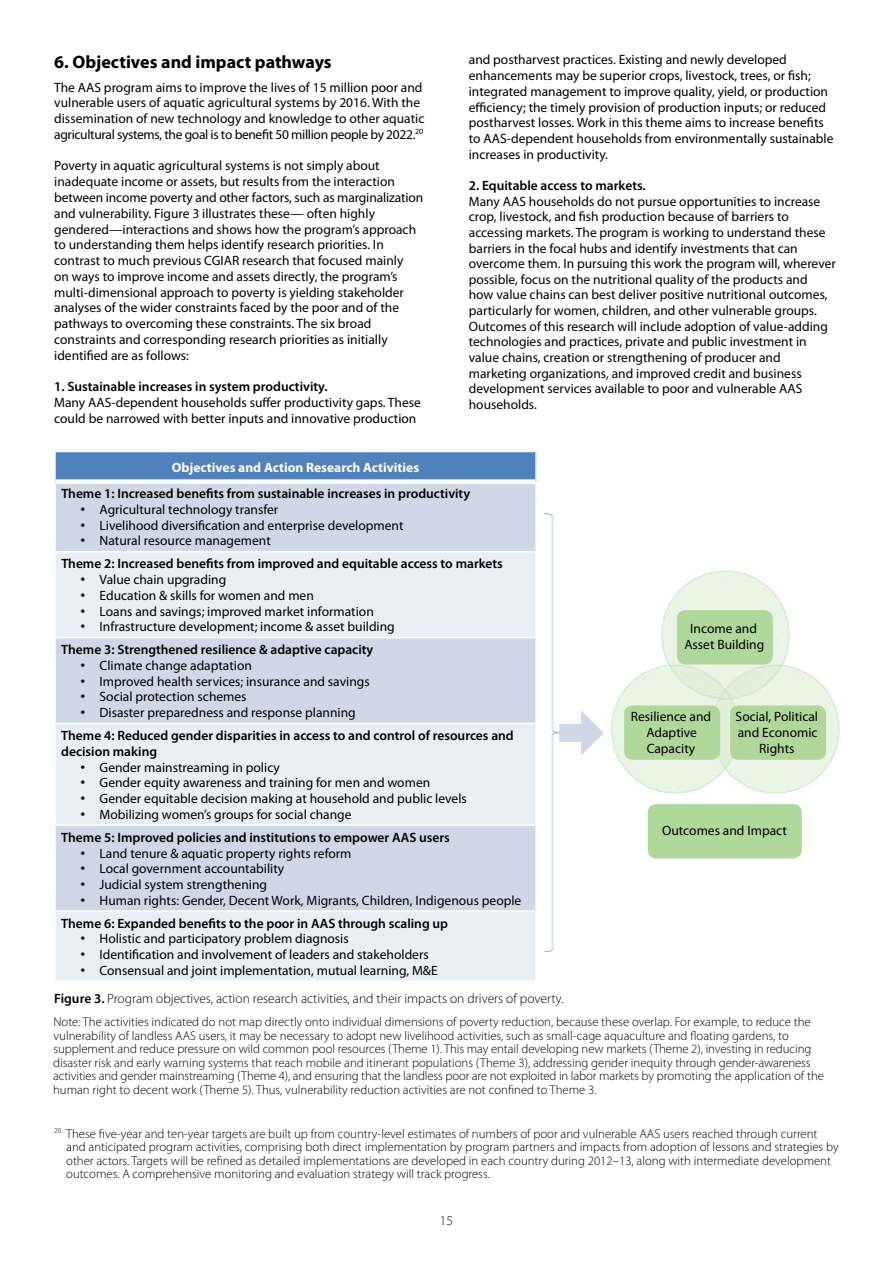
<style>
.page{position:relative;width:893px;height:1263px;background:#fff}
.page>*{position:absolute;margin:0;border:0;box-sizing:border-box;transform-origin:0 0}
.t1{font:700 18px "Myriad Pro";color:#000}
.t2{font:13.5px/15.8px "Myriad Pro";color:#000}
.t3{font:600 13.5px/23px "Myriad Pro";color:#000}
.t4{font:300 13.5px "Myriad Pro";color:#000}
.t5{font:700 13.5px "Myriad Pro";color:#fff}
.t6{font:300 12.75px/13.5px "Myriad Pro";color:#000}
.s1{font-family:"Arial"}
.s2{font-family:"Arial";font-weight:400}
.s3{font-weight:400}
.s4{font-weight:600}
</style>
<div class="page">
<div style="left:55px;top:451px;width:481px;height:31px;background:#4f81bd"></div>
<div style="left:56px;top:484px;width:479px;height:67px;background:#d0d8e8"></div>
<svg style="left:56px;top:552px;width:479px;height:428px;fill:#e9edf4"></svg>
<hr style="left:54px;top:451px;width:483px;height:1px;background:#fff">
<div style="left:56px;top:479px;width:479px;height:5px;background:#fff"></div>
<hr style="left:54px;top:637px;width:483px;height:1px;background:#fff">
<hr style="left:54px;top:723px;width:483px;height:1px;background:#fff">
<hr style="left:54px;top:824px;width:483px;height:2px;background:#fff">
<hr style="left:54px;top:910px;width:483px;height:2px;background:#fff">
<hr style="left:54px;top:452px;width:2px;height:30px;background:#fff">
<hr style="left:535px;top:452px;width:2px;height:30px;background:#fff">
<div style="left:648px;top:804px;width:154px;height:54px;background:#b0d89a;border-radius:9px"></div>
<img style="left:611px;top:570px;width:229px;height:224px">
<div style="left:730px;top:705px;width:96px;height:55px;background:#b0d89a;border-radius:9px"></div>
<div style="left:624px;top:705px;width:96px;height:55px;background:#b0d89a;border-radius:9px"></div>
<div style="left:677px;top:610px;width:96px;height:54px;background:#b0d89a;border-radius:9px"></div>
<img style="left:544px;top:513px;width:15px;height:438px">
<svg style="left:559px;top:710px;width:45px;height:46px"></svg>
<h1 class="t1" style="left:54px;top:50px;width:279px">6. Objectives and impact pathways</h1>
<p class="t2" style="left:54px;top:79px;width:372px">The AAS program aims to improve the lives of 15 million poor and vulnerable users of aquatic agricultural systems by 2016. With the dissemination of new technology and knowledge to other aquatic agricultural systems, the goal is to benefit 50 million people by 2022.<sup>20</sup></p>
<p class="t2" style="left:54px;top:158px;width:370px">Poverty in aquatic agricultural systems is not simply about inadequate income or assets, but results from the interaction between income poverty and other factors, such as marginalization and vulnerability. Figure 3 illustrates these— often highly gendered—interactions and shows how the program’s approach to understanding them helps identify research priorities. In contrast to much previous CGIAR research that focused mainly<br>on ways to improve income and assets directly, the program’s multi-dimensional approach to poverty is yielding stakeholder analyses of the wider constraints faced by the poor and of the pathways to overcoming these constraints. The six broad constraints and corresponding research priorities as initially identified are as follows:</p>
<p class="t3" style="left:54px;top:375px;width:275px">1. Sustainable increases in system productivity.</p>
<p class="t2" style="left:54px;top:394px;width:368px">Many AAS-dependent households suffer productivity gaps. These could be narrowed with better inputs and innovative production</p>
<p class="t2" style="left:469px;top:52px;width:366px">and postharvest practices. Existing and newly developed enhancements may be superior crops, livestock, trees, or fish; integrated management to improve quality, yield, or production efficiency; the timely provision of production inputs; or reduced postharvest losses. Work in this theme aims to increase benefits to AAS-dependent households from environmentally sustainable increases in productivity.</p>
<p class="t3" style="left:469px;top:174px;width:178px">2. Equitable access to markets.</p>
<p class="t2" style="left:469px;top:193px;width:369px">Many AAS households do not pursue opportunities to increase crop, livestock, and fish production because of barriers to accessing markets. The program is working to understand these barriers in the focal hubs and identify investments that can overcome them. In pursuing this work the program will, wherever possible, focus on the nutritional quality of the products and<br>how value chains can best deliver positive nutritional outcomes, particularly for women, children, and other vulnerable groups.<br>Outcomes of this research will include adoption of value-adding technologies and practices, private and public investment in value chains, creation or strengthening of producer and marketing organizations, and improved credit and business development services available to poor and vulnerable AAS households.</p>
<p class="t5" style="left:172px;top:458px;width:249px">Objectives and Action Research Activities</p>
<p class="t3" style="left:61px;top:482px;width:410px">Theme 1: Increased benefits from sustainable increases in productivity</p>
<p class="t2" style="left:80px;top:501px;width:199px"><span class="s1">•</span> Agricultural technology transfer</p>
<p class="t2" style="left:80px;top:517px;width:324px"><span class="s1">•</span> Livelihood diversification and enterprise development</p>
<p class="t3" style="left:61px;top:529px;width:443px;text-indent:19px"><span class="s2">•</span> <span class="s3">Natural resource management<br></span>Theme 2: Increased benefits from improved and equitable access to markets</p>
<p class="t2" style="left:80px;top:571px;width:147px"><span class="s1">•</span> Value chain upgrading</p>
<p class="t2" style="left:80px;top:587px;width:235px"><span class="s1">•</span> Education &amp; skills for women and men</p>
<p class="t2" style="left:80px;top:603px;width:295px"><span class="s1">•</span> Loans and savings; improved market information</p>
<p class="t2" style="left:61px;top:615px;width:335px;line-height:23px;text-indent:19px"><span class="s1">•</span> Infrastructure development; income &amp; asset building<br><span class="s4">Theme 3: Strengthened resilience &amp; adaptive capacity</span></p>
<p class="t2" style="left:80px;top:657px;width:173px"><span class="s1">•</span> Climate change adaptation</p>
<p class="t2" style="left:80px;top:673px;width:291px"><span class="s1">•</span> Improved health services; insurance and savings</p>
<p class="t2" style="left:80px;top:689px;width:168px"><span class="s1">•</span> Social protection schemes</p>
<p class="t3" style="left:61px;top:701px;width:454px;text-indent:19px"><span class="s2">•</span> <span class="s3">Disaster preparedness and response planning<br></span>Theme 4: Reduced gender disparities in access to and control of resources and</p>
<p class="t3" style="left:61px;top:739px;width:97px">decision making</p>
<p class="t2" style="left:80px;top:759px;width:201px"><span class="s1">•</span> Gender mainstreaming in policy</p>
<p class="t2" style="left:80px;top:775px;width:351px"><span class="s1">•</span> Gender equity awareness and training for men and women</p>
<p class="t2" style="left:80px;top:790px;width:388px"><span class="s1">•</span> Gender equitable decision making at household and public levels</p>
<p class="t3" style="left:61px;top:802px;width:390px;text-indent:19px"><span class="s2">•</span> <span class="s3">Mobilizing women’s groups for social change<br></span>Theme 5: Improved policies and institutions to empower AAS users</p>
<p class="t2" style="left:80px;top:845px;width:273px"><span class="s1">•</span> Land tenure &amp; aquatic property rights reform</p>
<p class="t2" style="left:80px;top:861px;width:205px"><span class="s1">•</span> Local government accountability</p>
<p class="t2" style="left:80px;top:876px;width:188px"><span class="s1">•</span> Judicial system strengthening</p>
<p class="t2" style="left:61px;top:888px;width:462px;line-height:23px;text-indent:19px"><span class="s1">•</span> Human rights: Gender, Decent Work, Migrants, Children, Indigenous people<br><span class="s4">Theme 6: Expanded benefits to the poor in AAS through scaling up</span></p>
<p class="t2" style="left:80px;top:931px;width:270px"><span class="s1">•</span> Holistic and participatory problem diagnosis</p>
<p class="t2" style="left:80px;top:946px;width:350px"><span class="s1">•</span> Identification and involvement of leaders and stakeholders</p>
<p class="t2" style="left:80px;top:962px;width:359px"><span class="s1">•</span> Consensual and joint implementation, mutual learning, M&amp;E</p>
<p class="t4" style="left:54px;top:991px;width:511px"><span class="s4">Figure 3.</span> Program objectives, action research activities, and their impacts on drivers of poverty.</p>
<p class="t2" style="left:684px;top:620px;width:81px;text-align:center">Income and<br>Asset Building</p>
<p class="t2" style="left:631px;top:708px;width:82px;text-align:center">Resilience and<br>Adaptive<br>Capacity</p>
<p class="t2" style="left:736px;top:708px;width:84px;text-align:center">Social, Political and Economic<br>Rights</p>
<p class="t2" style="left:662px;top:822px;width:126px">Outcomes and Impact</p>
<p class="t6" style="left:53px;top:1015px;width:772px">Note: The activities indicated do not map directly onto individual dimensions of poverty reduction, because these overlap. For example, to reduce the vulnerability of landless AAS users, it may be necessary to adopt new livelihood activities, such as small-cage aquaculture and floating gardens, to supplement and reduce pressure on wild common pool resources (Theme 1). This may entail developing new markets (Theme 2), investing in reducing disaster risk and early warning systems that reach mobile and itinerant populations (Theme 3), addressing gender inequity through gender-awareness activities and gender mainstreaming (Theme 4), and ensuring that the landless poor are not exploited in labor markets by promoting the application of the human right to decent work (Theme 5). Thus, vulnerability reduction activities are not confined to Theme 3.</p>
<p class="t6" style="left:66px;top:1127px;width:774px;text-indent:-12px"><sup>20</sup> These five-year and ten-year targets are built up from country-level estimates of numbers of poor and vulnerable AAS users reached through current and anticipated program activities, comprising both direct implementation by program partners and impacts from adoption of lessons and strategies by other actors. Targets will be refined as detailed implementations are developed in each country during 2012–13, along with intermediate development outcomes. A comprehensive monitoring and evaluation strategy will track progress.</p>
<p class="t4" style="left:440px;top:1213px;width:15px">15</p>
</div>
